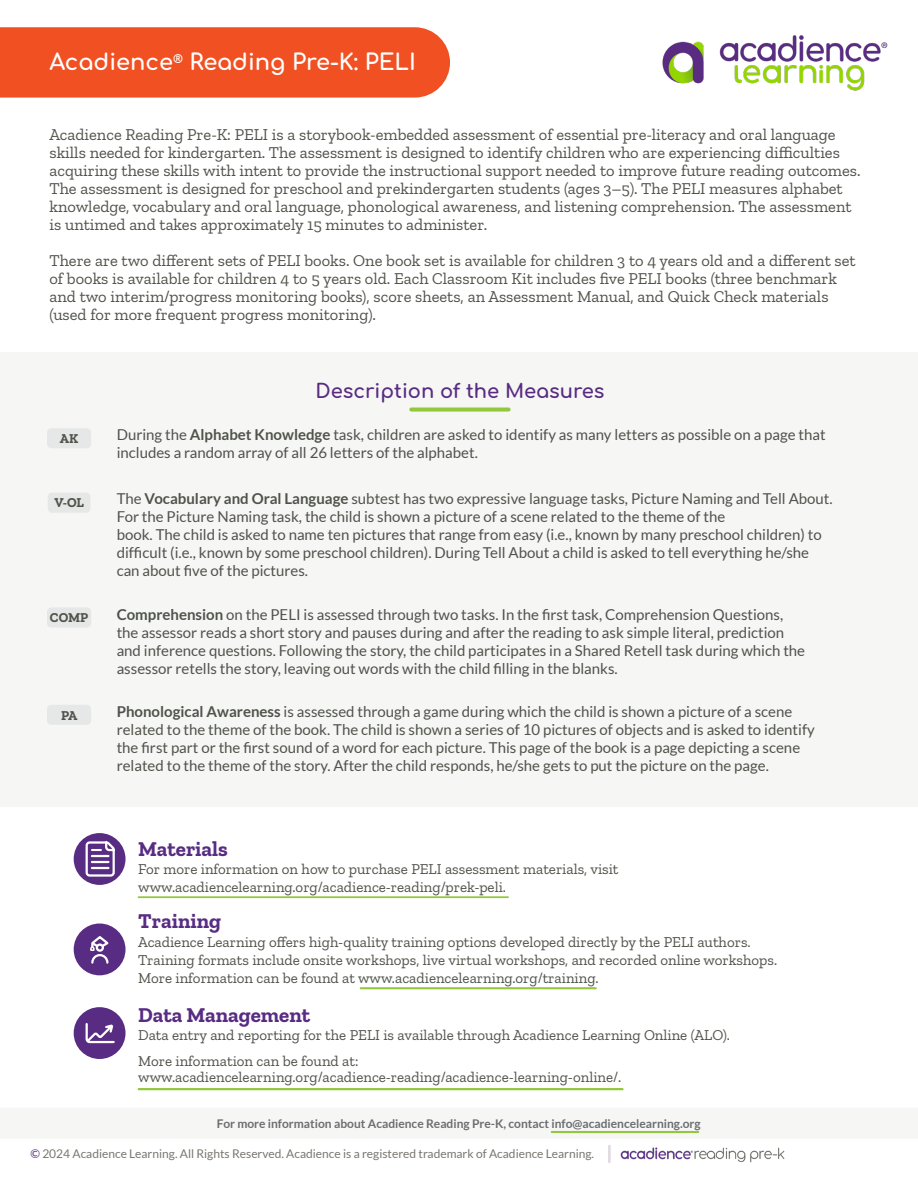
<style>
.page{position:relative;width:918px;height:1188px;background:#fff}
.page>*{position:absolute;margin:0;border:0;box-sizing:border-box;transform-origin:0 0}
.t1{font:22.5px "Comfortaa";color:#fff}
.t2{font:700 21px "Zilla Slab";color:#582c82}
.t3{font:19.5px "Comfortaa";color:#582c82}
.t4{font:16.5px/18px "Zilla Slab";color:#4f534a}
.t5{font:15px/18px "Lato";color:#4f534a}
.t6{font:15px/18px "Zilla Slab";color:#4f534a}
.t7{font:700 13.5px "Zilla Slab";letter-spacing:-.005em;color:#4f534a}
.t8{font:12px "Lato";color:#79776f}
.t9{font:700 12px "Lato";color:#6c6d70}
.s1{font-weight:700}
.s2{color:#582c82}
</style>
<div class="page">
<hr style="left:360px;top:987px;width:237px;height:2px;background:#94c83c">
<svg style="left:550px;top:1130px;width:150px;height:4px"></svg>
<div style="left:74px;top:924px;width:52px;height:51px;background:#582c82;border-radius:50%"></div>
<svg style="left:90px;top:936px;width:19px;height:28px"></svg>
<div style="left:74px;top:1007px;width:52px;height:52px;background:#582c82;border-radius:50%"></div>
<svg style="left:85px;top:1023px;width:30px;height:21px"></svg>
<hr style="left:138px;top:1088px;width:486px;height:2px;background:#94c83c">
<hr style="left:138px;top:896px;width:371px;height:2px;background:#94c83c">
<div style="left:74px;top:833px;width:52px;height:52px;background:#582c82;border-radius:50%"></div>
<svg style="left:85px;top:841px;width:30px;height:36px"></svg>
<hr style="left:551px;top:1131px;width:148px;height:2px;background:#94c83c">
<div style="left:0;top:27px;width:450px;height:71px;background:#f15122"></div>
<svg style="left:409px;top:408px;width:102px;height:4px"></svg>
<div style="left:47px;top:428px;width:44px;height:20px;background:#e5e8e7;border-radius:4px"></div>
<div style="left:48px;top:493px;width:42px;height:20px;background:#e5e8e7;border-radius:4px"></div>
<div style="left:47px;top:607px;width:44px;height:21px;background:#e5e8e7;border-radius:4px"></div>
<div style="left:47px;top:705px;width:44px;height:20px;background:#e5e8e7;border-radius:4px"></div>
<img style="left:662px;top:35px;width:226px;height:56px">
<hr style="left:608px;top:1145px;width:3px;height:18px;background:#e1dae2">
<img style="left:620px;top:1148px;width:165px;height:14px">
<p class="t1" style="left:50px;top:41px;width:368px">Acadience<sup>®</sup> Reading Pre-K: PELI</p>
<p class="t4" style="left:50px;top:126px;width:813px">Acadience Reading Pre-K: PELI is a storybook-embedded assessment of essential pre-literacy and oral language skills needed for kindergarten. The assessment is designed to identify children who are experiencing difficulties acquiring these skills with intent to provide the instructional support needed to improve future reading outcomes.<br>The assessment is designed for preschool and prekindergarten students (ages 3–5). The PELI measures alphabet knowledge, vocabulary and oral language, phonological awareness, and listening comprehension. The assessment is untimed and takes approximately 15 minutes to administer.</p>
<p class="t4" style="left:50px;top:252px;width:808px">There are two different sets of PELI books. One book set is available for children 3 to 4 years old and a different set of books is available for children 4 to 5 years old. Each Classroom Kit includes five PELI books (three benchmark and two interim/progress monitoring books), score sheets, an Assessment Manual, and Quick Check materials (used for more frequent progress monitoring).</p>
<p class="t7" style="left:60px;top:431px;width:20px">AK</p>
<p class="t3" style="left:315px;top:373px;width:290px">Description of the Measures</p>
<p class="t5" style="left:117px;top:426px;width:711px">During the <span class="s1">Alphabet Knowledge</span> task, children are asked to identify as many letters as possible on a page that includes a random array of all 26 letters of the alphabet.</p>
<p class="t7" style="left:54px;top:495px;width:31px">V-OL</p>
<p class="t5" style="left:117px;top:490px;width:718px">The <span class="s1">Vocabulary and Oral Language</span> subtest has two expressive language tasks, Picture Naming and Tell About.<br>For the Picture Naming task, the child is shown a picture of a scene related to the theme of the</p>
<p class="t5" style="left:117px;top:526px;width:707px">book. The child is asked to name ten pictures that range from easy (i.e., known by many preschool children) to difficult (i.e., known by some preschool children). During Tell About a child is asked to tell everything he/she can about five of the pictures.</p>
<p class="t7" style="left:50px;top:609px;width:40px">COMP</p>
<p class="t5" style="left:117px;top:605px;width:690px"><span class="s1">Comprehension</span> on the PELI is assessed through two tasks. In the first task, Comprehension Questions, the assessor reads a short story and pauses during and after the reading to ask simple literal, prediction and inference questions. Following the story, the child participates in a Shared Retell task during which the assessor retells the story, leaving out words with the child filling in the blanks.</p>
<p class="t7" style="left:61px;top:707px;width:18px">PA</p>
<p class="t5" style="left:117px;top:702px;width:700px"><span class="s1">Phonological Awareness</span> is assessed through a game during which the child is shown a picture of a scene related to the theme of the book. The child is shown a series of 10 pictures of objects and is asked to identify the first part or the first sound of a word for each picture. This page of the book is a page depicting a scene related to the theme of the story. After the child responds, he/she gets to put the picture on the page.</p>
<p class="t2" style="left:138px;top:837px;width:91px">Materials</p>
<p class="t6" style="left:138px;top:860px;width:482px">For more information on how to purchase PELI assessment materials, visit www.acadiencelearning.org/acadience-reading/prek-peli.</p>
<p class="t2" style="left:138px;top:909px;width:84px">Training</p>
<p class="t6" style="left:138px;top:933px;width:641px">Acadience Learning offers high-quality training options developed directly by the PELI authors.<br>Training formats include onsite workshops, live virtual workshops, and recorded online workshops.<br>More information can be found at www.acadiencelearning.org/training.</p>
<p class="t2" style="left:138px;top:1003px;width:174px">Data Management</p>
<p class="t6" style="left:138px;top:1023px;width:593px;line-height:25.5px">Data entry and reporting for the PELI is available through Acadience Learning Online (ALO).<br>More information can be found at:</p>
<p class="t6" style="left:138px;top:1069px;width:485px">www.acadiencelearning.org/acadience-reading/acadience-learning-online/.</p>
<p class="t9" style="left:217px;top:1117px;width:485px">For more information about Acadience Reading Pre-K, contact info@acadiencelearning.org</p>
<p class="t8" style="left:30px;top:1147px;width:565px"><span class="s2">©</span> 2024 Acadience Learning. All Rights Reserved. Acadience is a registered trademark of Acadience Learning.</p>
</div>
